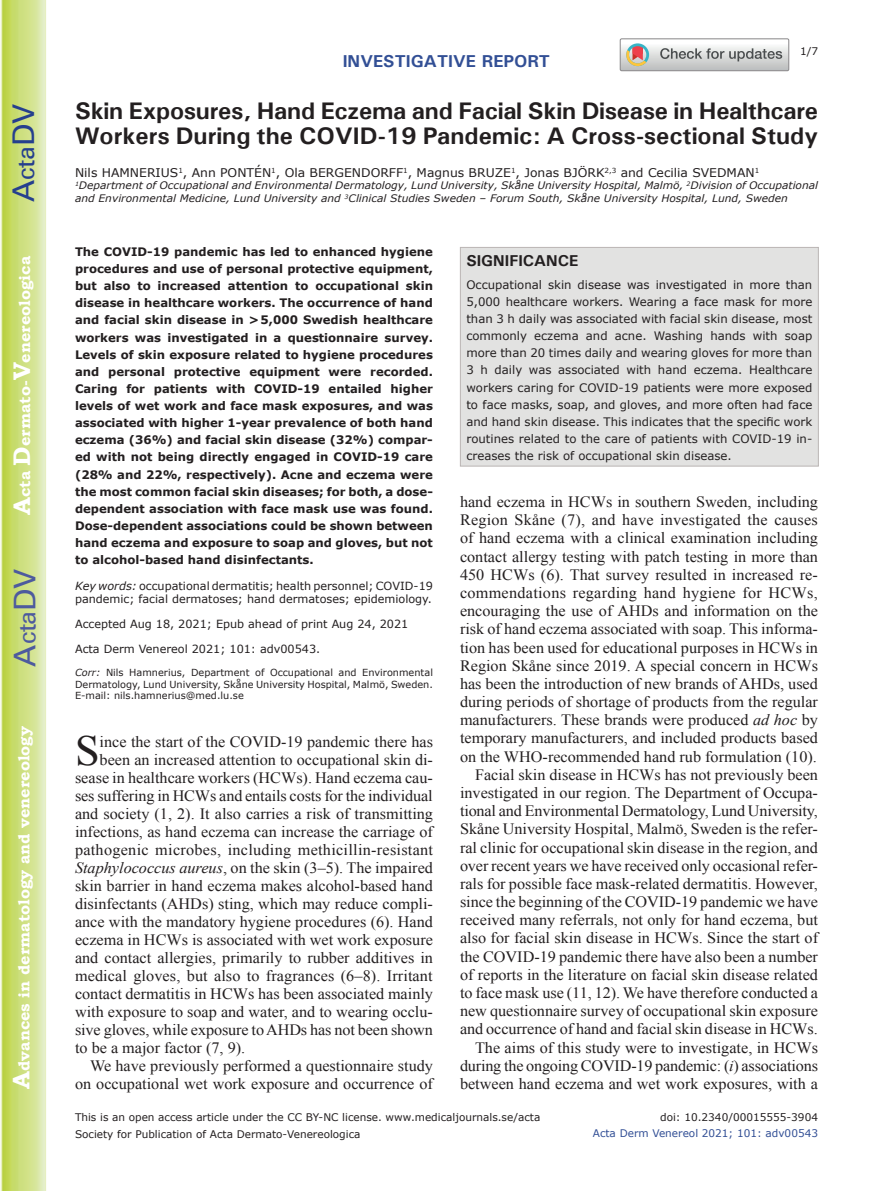
<style>
.page{position:relative;width:893px;height:1191px;background:#fff}
.page>*{position:absolute;margin:0;border:0;box-sizing:border-box;transform-origin:0 0}
.t1{font:42.9px "Times New Roman";color:#231f20}
.t2{font:30px "Univers";color:#4d5a9e}
.t3{font:30px "Univers";color:#253f8e}
.t4{font:700 24px/25.5px "Univers";letter-spacing:-.01em;color:#231f20}
.t5{font:700 17.25px "Univers";color:#324f95}
.t6{font:15.75px/18.1px "Times New Roman";color:#231f20;text-align:right}
.t7{font:700 15.75px "Bookman Old Style";color:#fff}
.t8{font:700 15.75px "Univers";color:#231f20}
.t9{font:12px "Verdana";color:#231f20}
.t10{font:700 11.7px/17.1px "Verdana";color:#231f20;text-align:justify}
.t11{font:11.7px/17.1px "Verdana";color:#231f20;text-align:justify}
.t12{font:11.25px/13.5px "Verdana";color:#231f20}
.t13{font:10.5px "Verdana";color:#231f20}
.t14{font:10.5px "Verdana";color:#324f95}
.t15{font:italic 10.35px/12.8px "Verdana";color:#231f20}
.t16{font:9.75px/11.7px "Verdana";color:#231f20;text-align:justify}
.s1{font-size:24px}
.s2{font-style:italic}
</style>
<div class="page">
<svg style="left:1px;top:0;width:45px;height:1191px;background:#cfe084"></svg>
<svg style="left:620px;top:39px;width:169px;height:32px"></svg>
<div style="left:460px;top:247px;width:359px;height:219px;background:#e2e2e1;border:1px solid #bab5b4"></div>
<h2 class="t3" style="left:6px;top:202px;width:100px;rotate:-90deg">A<span class="s1">cta</span>DV</h2>
<p class="t7" style="left:15px;top:515px;width:260px;rotate:-90deg"><span class="s1">A</span>cta <span class="s1">D</span>ermato-<span class="s1">V</span>enereologica</p>
<h2 class="t2" style="left:7px;top:666px;width:100px;rotate:-90deg">A<span class="s1">cta</span>DV</h2>
<p class="t7" style="left:15px;top:1088px;width:364px;rotate:-90deg"><span class="s1">A</span>dvances in dermatology and venereology</p>
<p class="t5" style="left:343px;top:50px;width:209px">INVESTIGATIVE REPORT</p>
<p class="t13" style="left:800px;top:44px;width:20px">1/7</p>
<h3 class="t4" style="left:75px;top:97px;width:744px">Skin Exposures, Hand Eczema and Facial Skin Disease in Healthcare<br>Workers During the COVID-19 Pandemic: A Cross-sectional Study</h3>
<p class="t9" style="left:75px;top:164px;width:686px">Nils HAMNERIUS<sup>1</sup>, Ann PONTÉN<sup>1</sup>, Ola BERGENDORFF<sup>1</sup>, Magnus BRUZE<sup>1</sup>, Jonas BJÖRK<sup>2,3</sup> and Cecilia SVEDMAN<sup>1</sup></p>
<p class="t15" style="left:75px;top:179px;width:745px"><sup>1</sup>Department of Occupational and Environmental Dermatology, Lund University, Skåne University Hospital, Malmö, <sup>2</sup>Division of Occupational and Environmental Medicine, Lund University and <sup>3</sup>Clinical Studies Sweden – Forum South, Skåne University Hospital, Lund, Sweden</p>
<p class="t10" style="left:75px;top:243px;width:359px">The COVID-19 pandemic has led to enhanced hygiene procedures and use of personal protective equipment, but also to increased attention to occupational skin disease in healthcare workers. The occurrence of hand and facial skin disease in &gt;5,000 Swedish healthcare workers was investigated in a questionnaire survey.<br>Levels of skin exposure related to hygiene procedures and personal protective equipment were recorded.<br>Caring for patients with COVID-19 entailed higher levels of wet work and face mask exposures, and was associated with higher 1-year prevalence of both hand eczema (36%) and facial skin disease (32%) compar&shy;ed with not being directly engaged in COVID-19 care (28% and 22%, respectively). Acne and eczema were the most common facial skin diseases; for both, a dose&shy;dependent association with face mask use was found.<br>Dose-dependent associations could be shown between hand eczema and exposure to soap and gloves, but not to alcohol-based hand disinfectants.</p>
<p class="t12" style="left:75px;top:579px;width:359px"><span class="s2">Key words:</span> occupational dermatitis; health personnel; COVID-19 pandemic; facial dermatoses; hand dermatoses; epidemiology.</p>
<p class="t12" style="left:75px;top:617px;width:335px">Accepted Aug 18, 2021; Epub ahead of print Aug 24, 2021</p>
<p class="t12" style="left:75px;top:642px;width:247px">Acta Derm Venereol 2021; 101: adv00543.</p>
<p class="t16" style="left:75px;top:666px;width:359px"><span class="s2">Corr:</span> Nils Hamnerius, Department of Occupational and Environmental Dermatology, Lund University, Skåne University Hospital, Malmö, Sweden.<br>E-mail: nils.hamnerius@med.lu.se</p>
<h1 class="t1" style="left:75px;top:721px;width:26px">S</h1>
<p class="t6" style="left:100px;top:732px;width:335px">ince the start of the COVID-19 pandemic there has</p>
<p class="t6" style="left:100px;top:750px;width:335px">been an increased attention to occupational skin di-</p>
<p class="t6" style="left:75px;top:768px;width:359px">sease in healthcare workers (HCWs). Hand eczema cau-</p>
<p class="t6" style="left:75px;top:786px;width:359px">ses suffering in HCWs and entails costs for the individual</p>
<p class="t6" style="left:75px;top:804px;width:360px">and society (1, 2). It also carries a risk of transmitting</p>
<p class="t6" style="left:75px;top:822px;width:359px">infections, as hand eczema can increase the carriage of</p>
<p class="t6" style="left:75px;top:840px;width:360px">pathogenic microbes, including methicillin-resistant</p>
<p class="t6" style="left:75px;top:858px;width:359px"><span class="s2">Staphylococcus aureus</span>, on the skin (3–5). The impaired</p>
<p class="t6" style="left:75px;top:876px;width:360px">skin barrier in hand eczema makes alcohol-based hand</p>
<p class="t6" style="left:75px;top:894px;width:359px">disinfectants (AHDs) sting, which may reduce compli-</p>
<p class="t6" style="left:75px;top:912px;width:360px">ance with the mandatory hygiene procedures (6). Hand</p>
<p class="t6" style="left:75px;top:930px;width:359px">eczema in HCWs is associated with wet work exposure</p>
<p class="t6" style="left:75px;top:948px;width:360px">and contact allergies, primarily to rubber additives in</p>
<p class="t6" style="left:75px;top:966px;width:359px">medical gloves, but also to fragrances (6–8). Irritant</p>
<p class="t6" style="left:75px;top:984px;width:360px">contact dermatitis in HCWs has been associated mainly</p>
<p class="t6" style="left:75px;top:1002px;width:359px">with exposure to soap and water, and to wearing occlu-</p>
<p class="t6" style="left:75px;top:1020px;width:359px">sive gloves, while exposure to AHDs has not been shown</p>
<p class="t6" style="left:75px;top:1038px;width:172px">to be a major factor (7, 9).</p>
<p class="t6" style="left:90px;top:1056px;width:344px">We have previously performed a questionnaire study</p>
<p class="t6" style="left:75px;top:1074px;width:359px">on occupational wet work exposure and occurrence of</p>
<p class="t8" style="left:466px;top:250px;width:114px">SIGNIFICANCE</p>
<p class="t11" style="left:466px;top:276px;width:348px">Occupational skin disease was investigated in more than 5,000 healthcare workers. Wearing a face mask for more than 3 h daily was associated with facial skin disease, most commonly eczema and acne. Washing hands with soap more than 20 times daily and wearing gloves for more than 3 h daily was associated with hand eczema. Healthcare workers caring for COVID-19 patients were more exposed to face masks, soap, and gloves, and more often had face and hand skin disease. This indicates that the specific work routines related to the care of patients with COVID-19 in&shy;creases the risk of occupational skin disease.</p>
<p class="t6" style="left:460px;top:492px;width:360px">hand eczema in HCWs in southern Sweden, including Region Skåne (7), and have investigated the causes of hand eczema with a clinical examination including contact allergy testing with patch testing in more than 450 HCWs (6). That survey resulted in increased re&shy;commendations regarding hand hygiene for HCWs, encouraging the use of AHDs and information on the risk of hand eczema associated with soap. This informa&shy;tion has been used for educational purposes in HCWs in Region Skåne since 2019. A special concern in HCWs has been the introduction of new brands of AHDs, used during periods of shortage of products from the regular manufacturers. These brands were produced <span class="s2">ad hoc</span> by temporary manufacturers, and included products based on the WHO-recommended hand rub formulation (10).<br>Facial skin disease in HCWs has not previously been investigated in our region. The Department of Occupa&shy;tional and Environmental Dermatology, Lund University, Skåne University Hospital, Malmö, Sweden is the refer&shy;ral clinic for occupational skin disease in the region, and over recent years we have received only occasional refer&shy;rals for possible face mask-related dermatitis. However, since the beginning of the COVID-19 pandemic we have received many referrals, not only for hand eczema, but also for facial skin disease in HCWs. Since the start of the COVID-19 pandemic there have also been a number of reports in the literature on facial skin disease related to face mask use (11, 12). We have therefore conducted a new questionnaire survey of occupational skin exposure and occurrence of hand and facial skin disease in HCWs.<br>The aims of this study were to investigate, in HCWs during the ongoing COVID-19 pandemic: (<span class="s2">i</span>) associations between hand eczema and wet work exposures, with a</p>
<p class="t13" style="left:75px;top:1110px;width:467px">This is an open access article under the CC BY-NC license. www.medicaljournals.se/acta</p>
<p class="t13" style="left:660px;top:1110px;width:159px">doi: 10.2340/00015555-3904</p>
<p class="t13" style="left:75px;top:1127px;width:287px">Society for Publication of Acta Dermato-Venereologica</p>
<p class="t14" style="left:593px;top:1126px;width:227px">Acta Derm Venereol 2021; 101: adv00543</p>
</div>
